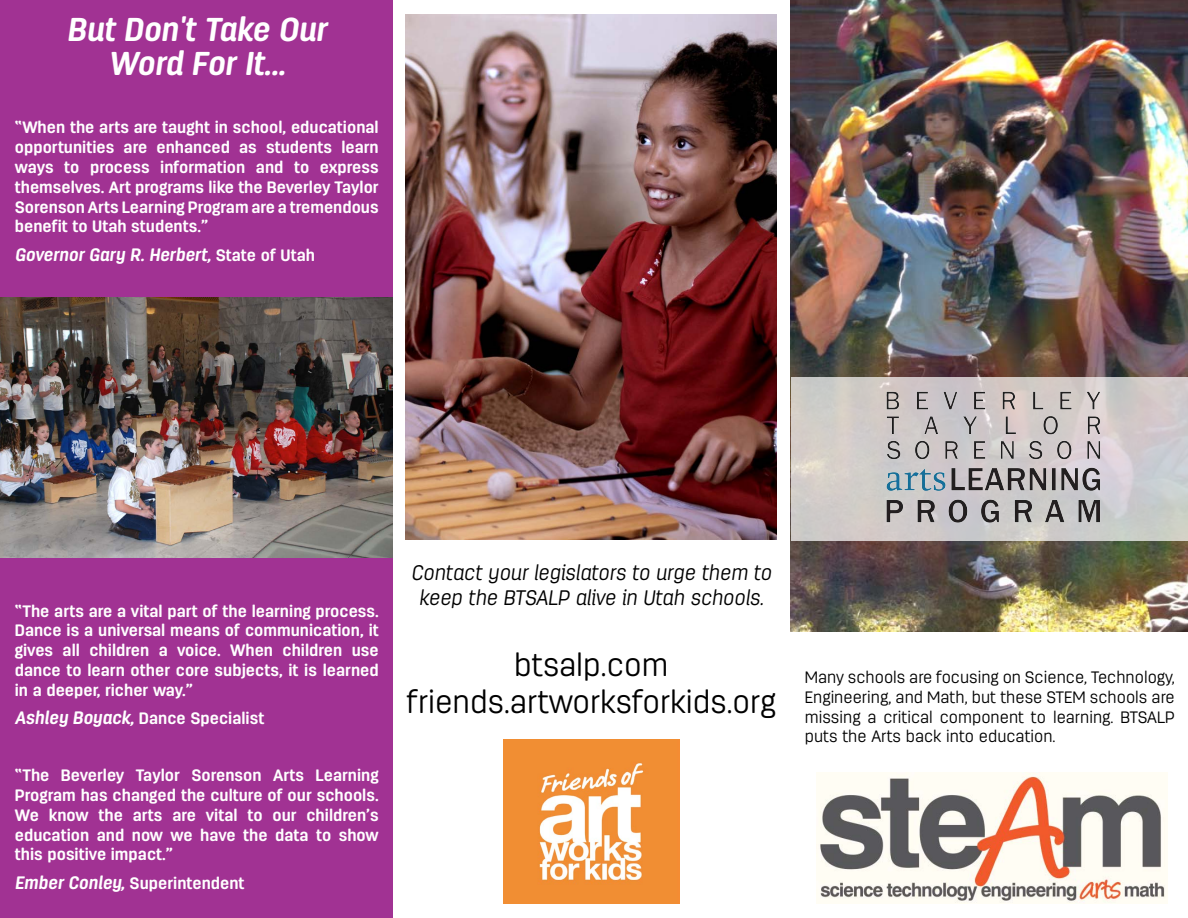
<style>
.page{position:relative;width:1188px;height:918px;background:#fff}
.page>*{position:absolute;margin:0;border:0;box-sizing:border-box;transform-origin:0 0}
.t1{font:italic 700 33px/33.9px "Antartida RD Ess";color:#fff;text-align:center}
.t2{font:300 31.5px/37.8px "Antartida RD Ess";color:#000;text-align:center}
.t3{font:italic 300 21px/25.2px "Antartida RD Ess";color:#000;text-align:center}
.t4{font:italic 700 18px "Antartida RD Ess";color:#fff}
.t5{font:700 16.5px/19.8px "Antartida RD Ess";color:#fff;text-align:justify}
.t6{font:300 16.5px/19.8px "Antartida RD Ess";color:#000;text-align:justify}
.s1{font-style:normal;font-size:16.5px}
.s2{font-style:italic;font-size:18px}
</style>
<div class="page">
<div style="left:0;top:0;width:393px;height:918px;background:#a13293"></div>
<img style="left:791px;top:0;width:397px;height:632px">
<img style="left:816px;top:773px;width:351px;height:130px">
<img style="left:406px;top:14px;width:370px;height:526px">
<img style="left:504px;top:740px;width:175px;height:163px">
<svg style="left:791px;top:378px;width:397px;height:163px;background:#d0cbca"></svg>
<img style="left:885px;top:392px;width:217px;height:130px">
<img style="left:0;top:297px;width:393px;height:261px">
<h1 class="t1" style="left:67px;top:12px;width:261px">But Don't Take Our<br>Word For It...</h1>
<p class="t5" style="left:15px;top:117px;width:365px">“When the arts are taught in school, educational opportunities are enhanced as students learn ways to process information and to express themselves. Art programs like the Beverley Taylor Sorenson Arts Learning Program are a tremendous benefit to Utah students.”</p>
<p class="t4" style="left:15px;top:244px;width:302px">Governor Gary R. Herbert, <span class="s1">State of Utah</span></p>
<p class="t5" style="left:15px;top:601px;width:366px">“The arts are a vital part of the learning process.<br>Dance is a universal means of communication, it gives all children a voice. When children use dance to learn other core subjects, it is learned in a deeper, richer way.”</p>
<p class="t5" style="left:15px;top:708px;width:251px"><span class="s2">Ashley Boyack,</span> Dance Specialist</p>
<p class="t5" style="left:15px;top:765px;width:365px">“The Beverley Taylor Sorenson Arts Learning Program has changed the culture of our schools.<br>We know the arts are vital to our children’s education and now we have the data to show this positive impact.”</p>
<p class="t5" style="left:15px;top:873px;width:231px"><span class="s2">Ember Conley,</span> Superintendent</p>
<p class="t3" style="left:411px;top:559px;width:362px">Contact your legislators to urge them to keep the BTSALP alive in Utah schools.</p>
<h2 class="t2" style="left:407px;top:645px;width:371px">btsalp.com friends.artworksforkids.org</h2>
<p class="t6" style="left:805px;top:667px;width:371px">Many schools are focusing on Science, Technology, Engineering, and Math, but these STEM schools are missing a critical component to learning. BTSALP puts the Arts back into education.</p>
</div>
